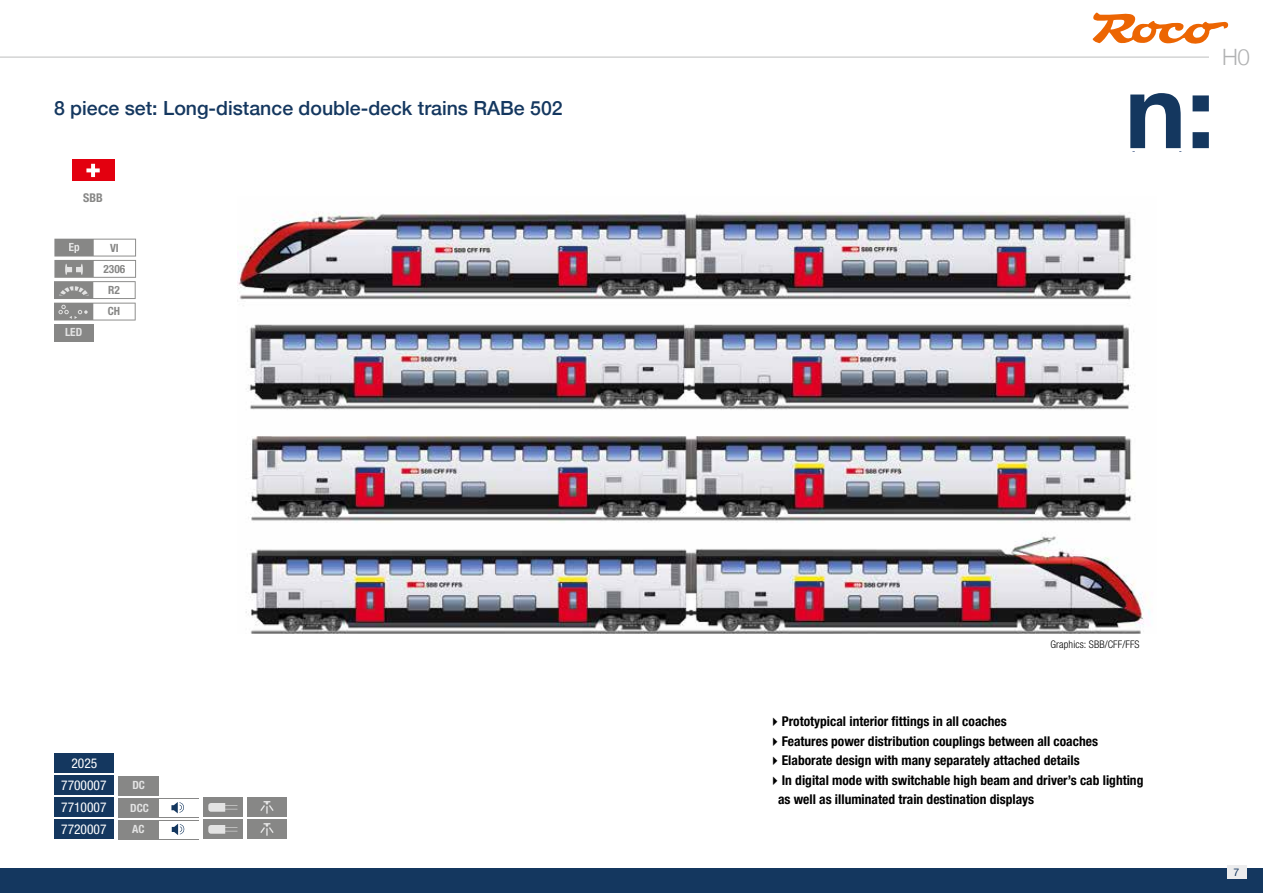
<style>
.page{position:relative;width:1263px;height:893px;background:#fff}
.page>*{position:absolute;margin:0;border:0;box-sizing:border-box;transform-origin:0 0}
.t1{font:700 103.95px "Helvetica Neue";color:#14375f}
.t2{font:300 22.5px "Helvetica Neue";color:#b1b2b3}
.t3{font:500 19.5px "Helvetica Neue";color:#14375f}
.t4{font:700 condensed 13.5px/19.5px "Helvetica Neue LT Std";color:#000}
.t5{font:condensed 13.5px/22px "Helvetica Neue LT Std";color:#fff}
.t6{font:700 condensed 12px "Helvetica Neue";color:#878786}
.t7{font:700 condensed 11.4px/21.3px "Helvetica Neue LT Std";color:#878786}
.t8{font:700 condensed 11.4px "Helvetica Neue LT Std";color:#e3e3e3}
.t9{font:300 condensed 10.5px "Helvetica Neue LT Std";letter-spacing:.01em;color:#000}
.t10{font:10.5px "Helvetica Neue";color:#14375f}
.s1{font-size:103.65px}
</style>
<div class="page">
<hr style="left:0;top:57px;width:1263px;height:1px;background:#bdbebe">
<svg style="left:0;top:868px;width:1px;height:25px"></svg>
<div style="left:1px;top:868px;width:1262px;height:25px;background:#14375f"></div>
<div style="left:1227px;top:865px;width:19px;height:14px;background:#ececed"></div>
<svg style="left:1092px;top:12px;width:136px;height:32px"></svg>
<div style="left:1209px;top:43px;width:54px;height:34px;background:#fff"></div>
<div style="left:72px;top:160px;width:42px;height:21px;background:#e3000f"></div>
<svg style="left:86px;top:164px;width:14px;height:13px"></svg>
<div style="left:54px;top:324px;width:39px;height:18px;background:#878786"></div>
<div style="left:54px;top:797px;width:60px;height:19px;background:#14375f"></div>
<div style="left:54px;top:819px;width:60px;height:19px;background:#14375f"></div>
<div style="left:54px;top:775px;width:60px;height:19px;background:#14375f"></div>
<div style="left:54px;top:753px;width:60px;height:19px;background:#14375f"></div>
<img style="left:237px;top:211px;width:913px;height:422px">
<div style="left:119px;top:776px;width:40px;height:19px;background:#878786"></div>
<div style="left:119px;top:798px;width:80px;height:19px;background:#878786"></div>
<div style="left:159px;top:799px;width:39px;height:17px;background:#fff"></div>
<svg style="left:171px;top:802px;width:13px;height:11px"></svg>
<div style="left:119px;top:820px;width:80px;height:19px;background:#878786"></div>
<div style="left:159px;top:821px;width:39px;height:17px;background:#fff"></div>
<svg style="left:172px;top:824px;width:12px;height:11px"></svg>
<div style="left:203px;top:798px;width:40px;height:19px;background:#878786"></div>
<svg style="left:208px;top:803px;width:29px;height:9px"></svg>
<div style="left:203px;top:820px;width:40px;height:19px;background:#878786"></div>
<svg style="left:208px;top:825px;width:29px;height:9px"></svg>
<div style="left:247px;top:820px;width:40px;height:19px;background:#878786"></div>
<svg style="left:260px;top:823px;width:14px;height:13px"></svg>
<div style="left:247px;top:798px;width:40px;height:19px;background:#878786"></div>
<svg style="left:260px;top:801px;width:14px;height:13px"></svg>
<svg style="left:54px;top:239px;width:82px;height:81px"></svg>
<h3 class="t3" style="left:54px;top:93px;width:510px">8 piece set: Long-distance double-deck trains RABe 502</h3>
<p class="t6" style="left:83px;top:187px;width:21px">SBB</p>
<p class="t7" style="left:110px;top:237px;width:10px">VI</p>
<p class="t7" style="left:104px;top:258px;width:23px">2306</p>
<p class="t8" style="left:65px;top:325px;width:19px">LED</p>
<p class="t7" style="left:108px;top:279px;width:14px">R2<br>CH</p>
<p class="t5" style="left:71px;top:752px;width:27px">2025</p>
<p class="t5" style="left:61px;top:774px;width:47px">7700007</p>
<p class="t5" style="left:61px;top:796px;width:47px">7710007<br>7720007</p>
<p class="t8" style="left:132px;top:778px;width:14px">DC</p>
<p class="t8" style="left:132px;top:822px;width:14px">AC</p>
<p class="t8" style="left:130px;top:801px;width:20px">DCC</p>
<h1 class="t1" style="left:999px;top:30px;width:218px">n: <span class="s1">n:</span></h1>
<h2 class="t2" style="left:1222px;top:39px;width:29px">H0</h2>
<p class="t9" style="left:1050px;top:638px;width:91px">Graphics: SBB/CFF/FFS</p>
<p class="t4" style="left:768px;top:711px;width:240px">✔Prototypical interior fittings in all coaches</p>
<p class="t4" style="left:768px;top:731px;width:331px">✔Features power distribution couplings between all coaches</p>
<p class="t4" style="left:768px;top:750px;width:313px">✔Elaborate design with many separately attached details</p>
<p class="t4" style="left:778px;top:770px;width:367px;text-indent:-10px">✔In digital mode with switchable high beam and driver’s cab lighting as well as illuminated train destination displays</p>
<p class="t10" style="left:1233px;top:865px;width:7px">7</p>
</div>
